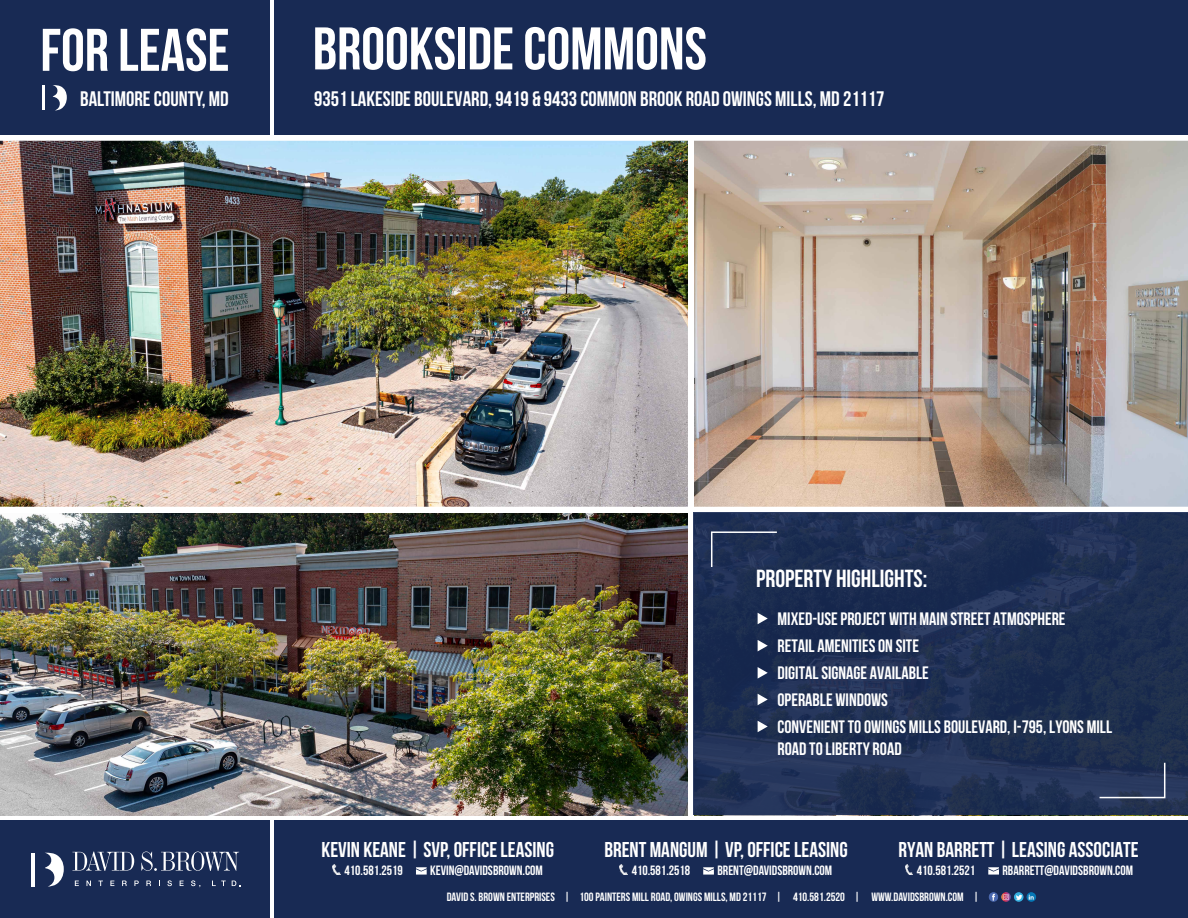
<style>
.page{position:relative;width:1188px;height:918px;background:#fff}
.page>*{position:absolute;margin:0;border:0;box-sizing:border-box;transform-origin:0 0}
.t1{font:60px "Bebas Neue";color:#fff}
.t2{font:24.75px "Bebas Neue";color:#fff}
.t3{font:21.45px "Bebas Neue";color:#fff}
.t4{font:21px "Bebas Neue";color:#fff}
.t5{font:18px/27px "Bebas Neue";color:#fff}
.t6{font:13.5px "Bebas Neue";color:#fff}
.t7{font:12px "Bebas Neue";color:#fff}
</style>
<div class="page">
<img style="left:0;top:141px;width:688px;height:366px">
<img style="left:695px;top:141px;width:493px;height:366px">
<img style="left:0;top:513px;width:688px;height:302px">
<div style="left:0;top:0;width:270px;height:135px;background:#182a54"></div>
<div style="left:274px;top:0;width:914px;height:135px;background:#182a54"></div>
<div style="left:0;top:821px;width:270px;height:97px;background:#182a54"></div>
<div style="left:274px;top:821px;width:914px;height:97px;background:#182a54"></div>
<svg style="left:52px;top:85px;width:15px;height:25px"></svg>
<hr style="left:42px;top:85px;width:3px;height:25px;background:#fff">
<svg style="left:75px;top:881px;width:4px;height:5px"></svg>
<svg style="left:87px;top:881px;width:4px;height:5px"></svg>
<svg style="left:98px;top:881px;width:5px;height:5px"></svg>
<svg style="left:110px;top:881px;width:4px;height:5px"></svg>
<svg style="left:122px;top:881px;width:5px;height:5px"></svg>
<svg style="left:134px;top:881px;width:5px;height:5px"></svg>
<svg style="left:146px;top:881px;width:5px;height:5px"></svg>
<svg style="left:167px;top:880px;width:5px;height:6px"></svg>
<svg style="left:180px;top:881px;width:4px;height:5px"></svg>
<svg style="left:191px;top:880px;width:9px;height:7px"></svg>
<svg style="left:212px;top:881px;width:14px;height:5px"></svg>
<svg style="left:232px;top:881px;width:9px;height:5px"></svg>
<svg style="left:72px;top:852px;width:62px;height:19px"></svg>
<svg style="left:141px;top:852px;width:98px;height:19px"></svg>
<svg style="left:45px;top:853px;width:19px;height:34px"></svg>
<hr style="left:31px;top:853px;width:4px;height:33px;background:#fff">
<div style="left:694px;top:513px;width:494px;height:302px;background:#182a54"></div>
<svg style="left:710px;top:531px;width:68px;height:37px"></svg>
<svg style="left:1098px;top:761px;width:68px;height:38px"></svg>
<svg style="left:758px;top:613px;width:10px;height:11px"></svg>
<svg style="left:758px;top:667px;width:10px;height:12px"></svg>
<svg style="left:758px;top:694px;width:10px;height:11px"></svg>
<svg style="left:758px;top:721px;width:10px;height:11px"></svg>
<svg style="left:758px;top:640px;width:10px;height:11px"></svg>
<svg style="left:333px;top:864px;width:8px;height:11px"></svg>
<svg style="left:416px;top:867px;width:11px;height:8px"></svg>
<svg style="left:620px;top:864px;width:8px;height:11px"></svg>
<svg style="left:703px;top:867px;width:11px;height:8px"></svg>
<svg style="left:905px;top:864px;width:8px;height:11px"></svg>
<svg style="left:988px;top:867px;width:11px;height:8px"></svg>
<svg style="left:989px;top:892px;width:47px;height:10px"></svg>
<h1 class="t1" style="left:40px;top:17px;width:191px">FOR LEASE</h1>
<p class="t4" style="left:80px;top:87px;width:150px">BALTIMORE COUNTY, MD</p>
<h1 class="t1" style="left:313px;top:16px;width:396px">BROOKSIDE COMMONS</h1>
<p class="t4" style="left:314px;top:87px;width:572px">9351 LAKESIDE BOULEVARD, 9419 &amp; 9433 COMMON BROOK ROAD OWINGS MILLS, MD 21117</p>
<h2 class="t2" style="left:756px;top:565px;width:173px">PROPERTY HIGHLIGHTS:</h2>
<p class="t5" style="left:778px;top:605px;width:290px">MIXED-USE PROJECT WITH MAIN STREET ATMOSPHERE<br>RETAIL AMENITIES ON SITE<br>DIGITAL SIGNAGE AVAILABLE<br>OPERABLE WINDOWS</p>
<p class="t5" style="left:777px;top:716px;width:336px;line-height:21.6px">CONVENIENT TO OWINGS MILLS BOULEVARD, I-795, LYONS MILL<br>ROAD TO LIBERTY ROAD</p>
<p class="t3" style="left:322px;top:837px;width:234px">KEVIN KEANE | SVP, OFFICE LEASING</p>
<p class="t3" style="left:604px;top:837px;width:245px">BRENT MANGUM | VP, OFFICE LEASING</p>
<p class="t3" style="left:898px;top:837px;width:242px">RYAN BARRETT | LEASING ASSOCIATE</p>
<p class="t6" style="left:345px;top:863px;width:60px">410.581.2519</p>
<p class="t6" style="left:430px;top:863px;width:114px">KEVIN@DAVIDSBROWN.COM</p>
<p class="t6" style="left:632px;top:863px;width:60px">410.581.2518</p>
<p class="t6" style="left:717px;top:863px;width:116px">BRENT@DAVIDSBROWN.COM</p>
<p class="t7" style="left:447px;top:891px;width:534px">DAVID S. BROWN ENTERPRISES | 100PAINTERS MILL ROAD,OWINGS MILLS, MD 21117 | 410.581.2520 | WWW.DAVIDSBROWN.COM |</p>
<p class="t6" style="left:917px;top:863px;width:60px">410.581.2521</p>
<p class="t6" style="left:1003px;top:863px;width:132px">RBARRETT@DAVIDSBROWN.COM</p>
</div>
